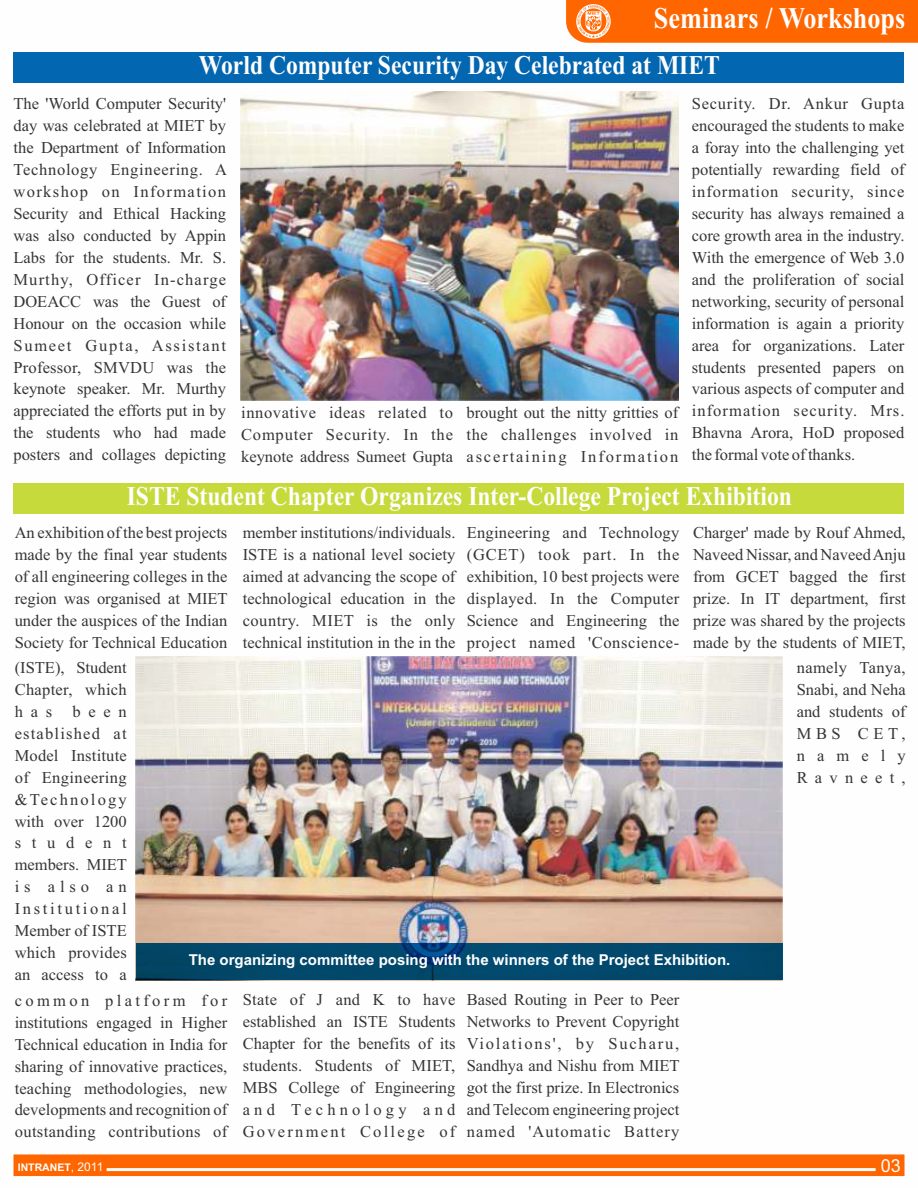
<style>
.page{position:relative;width:918px;height:1188px;background:#fff}
.page>*{position:absolute;margin:0;border:0;box-sizing:border-box;transform-origin:0 0}
.t1{font:700 30px "Times New Roman";color:#fefefe;scale:.87 1}
.t2{font:700 27px "Times New Roman";color:#fefefe;scale:.87 1}
.t3{font:18px "Arial";color:#fefefe}
.t4{font:16.5px/21.9px "Times New Roman";color:#373435;text-align:justify}
.t5{font:700 15px "Arial";color:#fefefe}
.t6{font:700 10.5px "Arial";color:#fefefe}
.s1{font-weight:400;font-size:12px}
</style>
<div class="page">
<svg style="left:14px;top:1154px;width:890px;height:22px;background:#fe6a07"></svg>
<hr style="left:107px;top:1168px;width:769px;height:3px;background:#fefefe">
<svg style="left:566px;top:0;width:352px;height:43px;background:#fe6d0b"></svg>
<img style="left:241px;top:91px;width:438px;height:309px">
<img style="left:136px;top:656px;width:646px;height:287px">
<svg style="left:136px;top:943px;width:646px;height:37px;background:#01476b"></svg>
<div style="left:14px;top:52px;width:890px;height:31px;background:#0366b0"></div>
<div style="left:14px;top:483px;width:890px;height:30px;background:#c7da3c"></div>
<h1 class="t1" style="left:654px;top:8px;width:290px">Seminars / Workshops</h1>
<h2 class="t2" style="left:199px;top:56px;width:600px">World Computer Security Day Celebrated at MIET</h2>
<p class="t4" style="left:13px;top:95px;width:215px">The 'World Computer Security' day was celebrated at MIET by the Department of Information Technology Engineering. A workshop on Information Security and Ethical Hacking was also conducted by Appin Labs for the students. Mr. S.<br>Murthy, Officer In-charge DOEACC was the Guest of Honour on the occasion while Sumeet Gupta, Assistant Professor, SMVDU was the keynote speaker. Mr. Murthy appreciated the efforts put in by the students who had made posters and collages depicting</p>
<p class="t4" style="left:692px;top:95px;width:214px">Security. Dr. Ankur Gupta encouraged the students to make a foray into the challenging yet potentially rewarding field of information security, since security has always remained a core growth area in the industry.<br>With the emergence of Web 3.0 and the proliferation of social networking, security of personal information is again a priority area for organizations. Later students presented papers on various aspects of computer and information security. Mrs.<br>Bhavna Arora, HoD proposed the formal vote of thanks.</p>
<p class="t4" style="left:241px;top:403px;width:213px">innovative ideas related to Computer Security. In the keynote address Sumeet Gupta</p>
<p class="t4" style="left:467px;top:403px;width:213px">brought out the nitty gritties of the challenges involved in ascertaining Information</p>
<h2 class="t2" style="left:127px;top:486px;width:766px">ISTE Student Chapter Organizes Inter-College Project Exhibition</h2>
<p class="t4" style="left:15px;top:523px;width:214px">An exhibition of the best projects made by the final year students of all engineering colleges in the region was organised at MIET under the auspices of the Indian Society for Technical Education</p>
<p class="t4" style="left:693px;top:523px;width:214px">Charger' made by Rouf Ahmed, Naveed Nissar, and Naveed Anju from GCET bagged the first prize. In IT department, first prize was shared by the projects made by the students of MIET,</p>
<p class="t4" style="left:243px;top:523px;width:214px">member institutions/individuals.<br>ISTE is a national level society aimed at advancing the scope of technological education in the country. MIET is the only technical institution in the in the</p>
<p class="t4" style="left:467px;top:523px;width:214px">Engineering and Technology (GCET) took part. In the exhibition, 10 best projects were displayed. In the Computer Science and Engineering the project named 'Conscience-</p>
<p class="t4" style="left:15px;top:658px;width:114px">(ISTE), Student Chapter, which has been established at Model Institute of Engineering &amp;Technology with over 1200 student members. MIET is also an Institutional Member of ISTE which provides an access to a</p>
<p class="t4" style="left:797px;top:658px;width:110px">namely Tanya, Snabi, and Neha and students of MBS CET, namely Ravneet,</p>
<p class="t5" style="left:189px;top:954px;width:543px">The organizing committee posing with the winners of the Project Exhibition.</p>
<p class="t4" style="left:15px;top:991px;width:214px">common platform for institutions engaged in Higher Technical education in India for sharing of innovative practices, teaching methodologies, new developments and recognition of outstanding contributions of</p>
<p class="t4" style="left:243px;top:990px;width:214px">State of J and K to have established an ISTE Students Chapter for the benefits of its students. Students of MIET, MBS College of Engineering and Technology and Government College of</p>
<p class="t4" style="left:467px;top:990px;width:214px">Based Routing in Peer to Peer Networks to Prevent Copyright Violations', by Sucharu, Sandhya and Nishu from MIET got the first prize. In Electronics and Telecom engineering project named 'Automatic Battery</p>
<p class="t6" style="left:18px;top:1164px;width:87px">INTRANET<span class="s1">, 2011</span></p>
<p class="t3" style="left:881px;top:1159px;width:22px">03</p>
</div>
